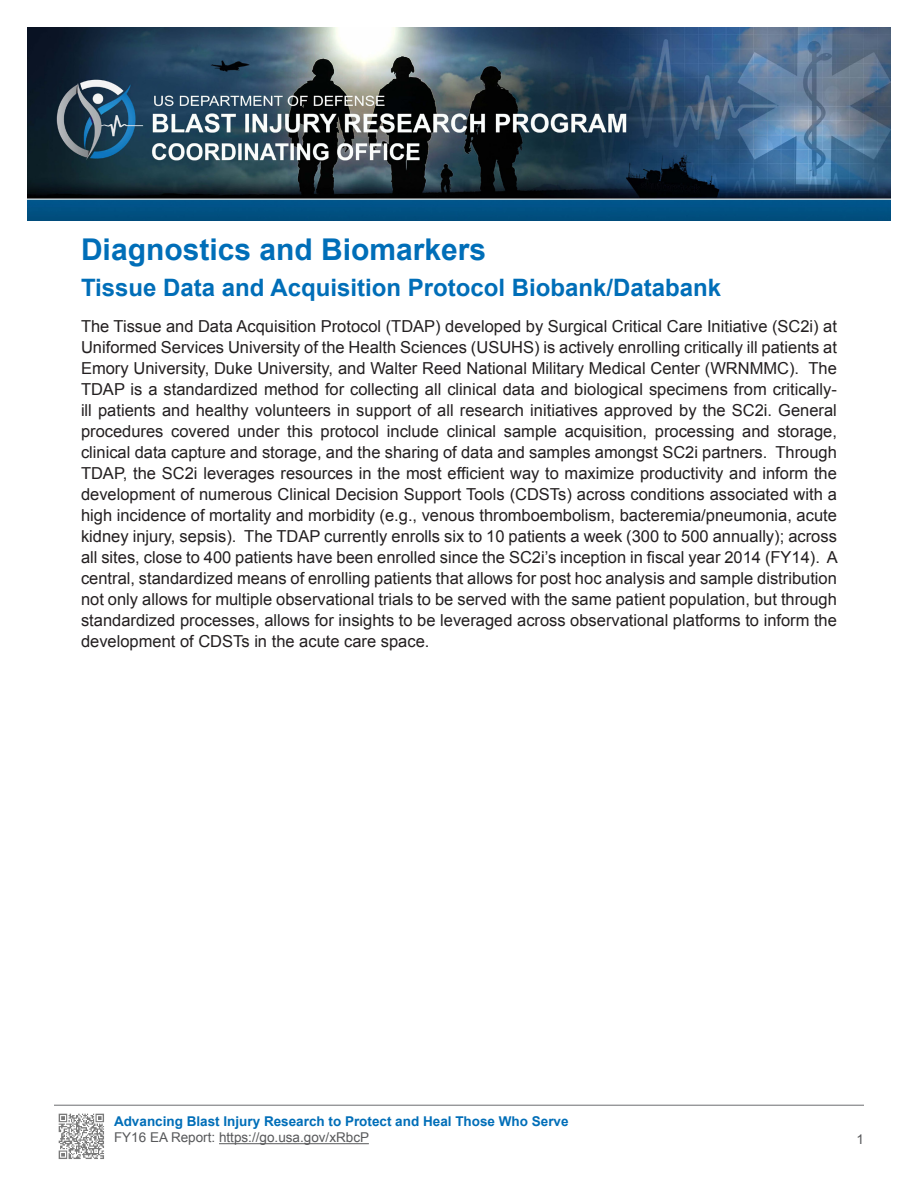
<style>
.page{position:relative;width:918px;height:1188px;background:#fff}
.page>*{position:absolute;margin:0;border:0;box-sizing:border-box;transform-origin:0 0}
.t1{font:700 30px "Arial";color:#006eb8}
.t2{font:700 24px "Arial";color:#006eb8}
.t3{font:16.5px/21px "Arial";color:#231f20;text-align:justify}
.t4{font:700 13.5px "Arial";color:#006eb8}
.t5{font:13.5px "Arial";color:#57585a}
</style>
<div class="page">
<img style="left:27px;top:27px;width:864px;height:193px">
<hr style="left:219px;top:1143px;width:150px;height:1px;background:#57585a">
<img style="left:58px;top:1113px;width:46px;height:46px">
<hr style="left:54px;top:1105px;width:810px;height:1px;background:#6c6d70">
<p class="t1" style="left:81px;top:230px;width:407px">Diagnostics and Biomarkers</p>
<p class="t2" style="left:81px;top:272px;width:642px">Tissue Data and Acquisition Protocol Biobank/Databank</p>
<p class="t3" style="left:81px;top:316px;width:758px">The Tissue and Data Acquisition Protocol (TDAP) developed by Surgical Critical Care Initiative (SC2i) at Uniformed Services University of the Health Sciences (USUHS) is actively enrolling critically ill patients at Emory University, Duke University, and Walter Reed National Military Medical Center (WRNMMC). The TDAP is a standardized method for collecting all clinical data and biological specimens from critically&shy;ill patients and healthy volunteers in support of all research initiatives approved by the SC2i. General procedures covered under this protocol include clinical sample acquisition, processing and storage, clinical data capture and storage, and the sharing of data and samples amongst SC2i partners. Through TDAP, the SC2i leverages resources in the most efficient way to maximize productivity and inform the development of numerous Clinical Decision Support Tools (CDSTs) across conditions associated with a high incidence of mortality and morbidity (e.g., venous thromboembolism, bacteremia/pneumonia, acute kidney injury, sepsis). The TDAP currently enrolls six to 10 patients a week (300 to 500 annually); across all sites, close to 400 patients have been enrolled since the SC2i’s inception in fiscal year 2014 (FY14). A central, standardized means of enrolling patients that allows for post hoc analysis and sample distribution not only allows for multiple observational trials to be served with the same patient population, but through standardized processes, allows for insights to be leveraged across observational platforms to inform the development of CDSTs in the acute care space.</p>
<p class="t4" style="left:114px;top:1112px;width:456px">Advancing Blast Injury Research to Protect and Heal Those Who Serve</p>
<p class="t5" style="left:114px;top:1129px;width:257px">FY16 EA Report: https://go.usa.gov/xRbcP</p>
<p class="t5" style="left:856px;top:1130px;width:9px">1</p>
</div>
